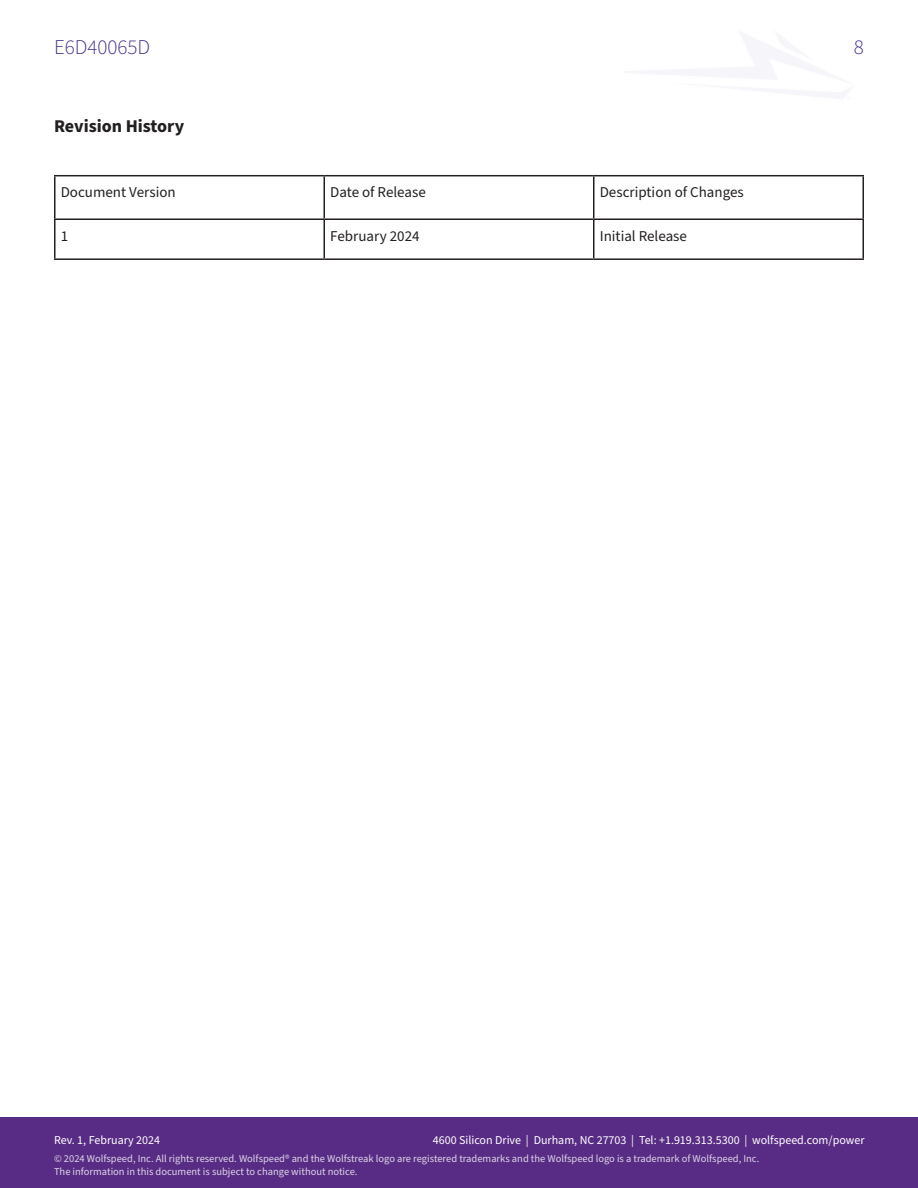
<style>
.page{position:relative;width:918px;height:1188px;background:#fff}
.page>*{position:absolute;margin:0;border:0;box-sizing:border-box;transform-origin:0 0}
.t1{font:300 21px "Source Sans Pro";color:#412a88}
.Section{font:700 18px "Source Sans Pro";color:#231f20}
.t2{font:15px "Source Sans Pro";color:#231f20}
.t3{font:12px "Source Sans Pro";color:#fff}
.t4{font:10.5px/12.6px "Source Sans Pro";color:#fff}
</style>
<div class="page">
<div style="left:0;top:1118px;width:918px;height:70px;background:#582c84"></div>
<hr style="left:54px;top:175px;width:270px;height:1px;background:#231f20">
<hr style="left:54px;top:176px;width:2px;height:42px;background:#231f20">
<hr style="left:324px;top:175px;width:270px;height:1px;background:#231f20">
<hr style="left:324px;top:176px;width:1px;height:42px;background:#231f20">
<hr style="left:594px;top:175px;width:270px;height:1px;background:#231f20">
<hr style="left:593px;top:176px;width:1px;height:42px;background:#231f20">
<hr style="left:862px;top:176px;width:2px;height:42px;background:#231f20">
<hr style="left:54px;top:218px;width:270px;height:2px;background:#231f20">
<hr style="left:54px;top:220px;width:2px;height:38px;background:#231f20">
<hr style="left:324px;top:218px;width:270px;height:2px;background:#231f20">
<hr style="left:324px;top:220px;width:1px;height:38px;background:#231f20">
<hr style="left:594px;top:218px;width:270px;height:2px;background:#231f20">
<hr style="left:593px;top:220px;width:1px;height:38px;background:#231f20">
<hr style="left:862px;top:220px;width:2px;height:38px;background:#231f20">
<hr style="left:54px;top:258px;width:270px;height:2px;background:#231f20">
<hr style="left:324px;top:258px;width:270px;height:2px;background:#231f20">
<hr style="left:594px;top:258px;width:270px;height:2px;background:#231f20">
<p class="t1" style="left:54px;top:33px;width:98px">E6D40065D</p>
<p class="Section" style="left:54px;top:114px;width:132px">Revision History</p>
<p class="t2" style="left:61px;top:182px;width:116px">Document Version</p>
<p class="t2" style="left:330px;top:182px;width:97px">Date of Release</p>
<p class="t2" style="left:600px;top:182px;width:146px">Description of Changes</p>
<p class="t2" style="left:61px;top:226px;width:9px">1</p>
<p class="t2" style="left:330px;top:226px;width:91px">February 2024</p>
<p class="t2" style="left:600px;top:226px;width:89px">Initial Release</p>
<h1 class="t1" style="left:854px;top:33px;width:12px">8</h1>
<p class="t3" style="left:433px;top:1132px;width:433px">4600 Silicon Drive | Durham, NC 27703 | Tel: +1.919.313.5300 | wolfspeed.com/power</p>
<p class="t4" style="left:54px;top:1153px;width:707px">© 2024 Wolfspeed, Inc. All rights reserved. Wolfspeed® and the Wolfstreak logo are registered trademarks and the Wolfspeed logo is a trademark of Wolfspeed, Inc.<br>The information in this document is subject to change without notice.</p>
<p class="t3" style="left:54px;top:1132px;width:108px">Rev. 1, February 2024</p>
</div>
